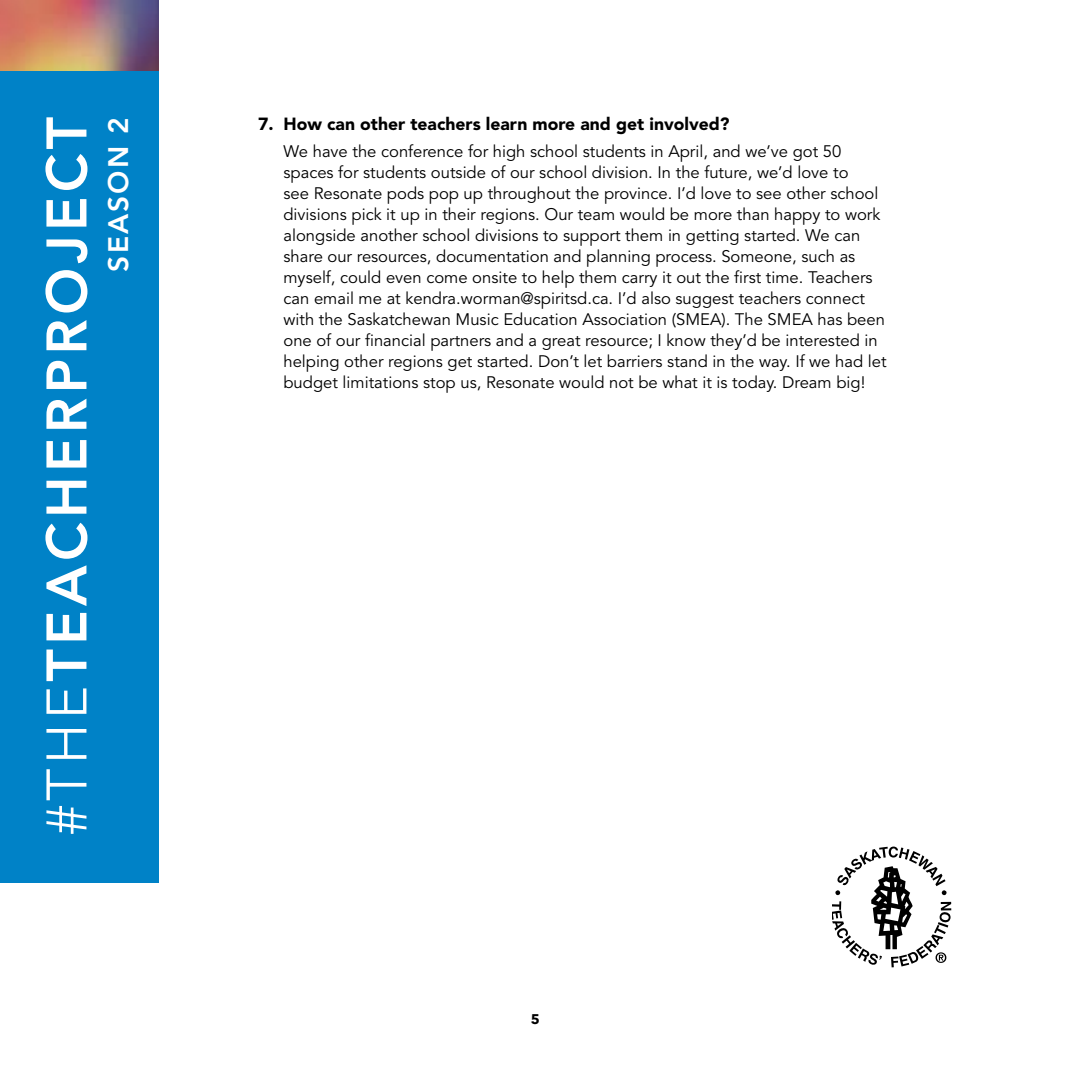
<style>
.page{position:relative;width:1071px;height:1071px;background:#fff}
.page>*{position:absolute;margin:0;border:0;box-sizing:border-box;transform-origin:0 0}
.t1{font:800 56.52px "Avenir LT Std";letter-spacing:.075em;color:#fff}
.t2{font:800 28px "Avenir LT Std";letter-spacing:.075em;color:#fff}
.t3{font:900 17.5px "Avenir LT Std";color:#000}
.t4{font:16.62px/21px "Avenir LT Std";color:#000}
.t5{font:700 14px "Avenir Next";color:#000}
.s1{font-weight:300}
</style>
<div class="page">
<div style="left:0;top:71px;width:158px;height:812px;background:#0082c7"></div>
<img style="left:0;top:0;width:158px;height:71px">
<svg style="left:832px;top:847px;width:119px;height:120px"></svg>
<h1 class="t1" style="left:33px;top:835px;width:719px;rotate:-90deg"><span class="s1">#THE</span>TEACHERPROJECT</h1>
<h2 class="t2" style="left:102px;top:272px;width:156px;rotate:-90deg">SEASON 2</h2>
<p class="t3" style="left:258px;top:113px;width:473px">7. How can other teachers learn more and get involved?</p>
<p class="t4" style="left:284px;top:142px;width:605px">We have the conference for high school students in April, and we’ve got 50 spaces for students outside of our school division. In the future, we’d love to<br>see Resonate pods pop up throughout the province. I’d love to see other school divisions pick it up in their regions. Our team would be more than happy to work alongside another school divisions to support them in getting started. We can share our resources, documentation and planning process. Someone, such as myself, could even come onsite to help them carry it out the first time. Teachers can email me at kendra.worman@spiritsd.ca. I’d also suggest teachers connect with the Saskatchewan Music Education Association (SMEA). The SMEA has been one of our financial partners and a great resource; I know they’d be interested in helping other regions get started. Don’t let barriers stand in the way. If we had let budget limitations stop us, Resonate would not be what it is today. Dream big!</p>
<p class="t5" style="left:531px;top:1007px;width:11px">5</p>
</div>
